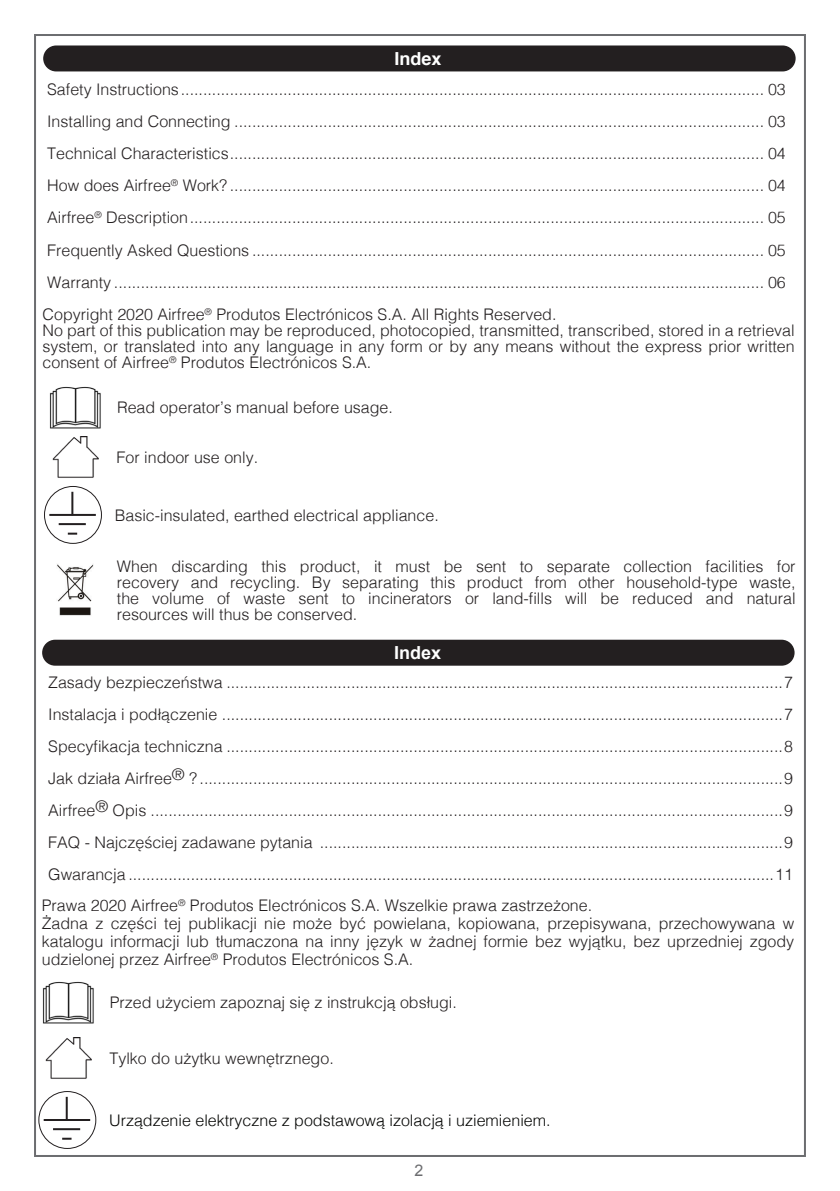
<style>
.page{position:relative;width:840px;height:1191px;background:#fff}
.page>*{position:absolute;margin:0;border:0;box-sizing:border-box;transform-origin:0 0}
.titulo_eng{font:700 18px "Helvetica";color:#fff}
.titulo_eng-2{font:700 18px "Arial";color:#fff}
.titulo_esp{font:300 16px/16px "Helvetica";color:#231f20;text-align:justify}
.t1{font:300 16px "Helvetica";color:#040503}
.t2{font:16px "Arial";color:#6c6d70}
</style>
<div class="page">
<div style="left:44px;top:46px;width:750px;height:24px;background:#231f20;border-radius:12px"></div>
<div style="left:43px;top:45px;width:752px;height:26px;border:2px solid #231f20;border-radius:12px"></div>
<img style="left:49px;top:386px;width:52px;height:42px">
<img style="left:52px;top:436px;width:46px;height:42px">
<img style="left:57px;top:564px;width:36px;height:52px">
<div style="left:44px;top:486px;width:58px;height:58px;border:1px solid #231f20;border-radius:50%"></div>
<hr style="left:71px;top:492px;width:2px;height:23px;background:#231f20">
<hr style="left:49px;top:514px;width:47px;height:2px;background:#231f20">
<hr style="left:59px;top:523px;width:27px;height:2px;background:#231f20">
<svg style="left:68px;top:532px;width:9px;height:2px"></svg>
<div style="left:43px;top:640px;width:750px;height:24px;background:#231f20;border-radius:12px"></div>
<div style="left:42px;top:639px;width:752px;height:26px;border:2px solid #231f20;border-radius:12px"></div>
<img style="left:42px;top:981px;width:52px;height:42px">
<img style="left:45px;top:1037px;width:46px;height:42px">
<div style="left:38px;top:1091px;width:58px;height:58px;border:1px solid #231f20;border-radius:50%"></div>
<hr style="left:66px;top:1096px;width:2px;height:24px;background:#231f20">
<hr style="left:44px;top:1119px;width:46px;height:2px;background:#231f20">
<hr style="left:53px;top:1128px;width:27px;height:2px;background:#231f20">
<svg style="left:62px;top:1137px;width:9px;height:2px"></svg>
<p class="titulo_eng" style="left:394px;top:44px;width:49px">Index</p>
<p class="titulo_esp" style="left:47px;top:81px;width:739px">Safety Instructions................................................................................................................................... 03</p>
<p class="titulo_esp" style="left:47px;top:113px;width:739px">Installing and Connecting ....................................................................................................................... 03</p>
<p class="titulo_esp" style="left:47px;top:145px;width:739px">Technical Characteristics........................................................................................................................ 04</p>
<p class="titulo_esp" style="left:47px;top:177px;width:739px">How does Airfree<sup>®</sup> Work? ........................................................................................................................ 04</p>
<p class="titulo_esp" style="left:47px;top:209px;width:739px">Airfree<sup>®</sup> Description................................................................................................................................. 05</p>
<p class="titulo_esp" style="left:47px;top:241px;width:739px">Frequently Asked Questions ................................................................................................................... 05</p>
<p class="titulo_esp" style="left:47px;top:273px;width:739px">Warranty .................................................................................................................................................. 06</p>
<p class="titulo_esp" style="left:43px;top:305px;width:515px">Copyright 2020 Airfree<sup>®</sup> Produtos Electrónicos S.A. All Rights Reserved.</p>
<p class="titulo_esp" style="left:43px;top:321px;width:753px">No part of this publication may be reproduced, photocopied, transmitted, transcribed, stored in a retrieval system, or translated into any language in any form or by any means without the express prior written consent of Airfree<sup>®</sup> Produtos Electrónicos S.A.</p>
<p class="titulo_esp" style="left:117px;top:398px;width:277px">Read operator’s manual before usage.</p>
<p class="titulo_esp" style="left:117px;top:448px;width:143px">For indoor use only.</p>
<p class="titulo_esp" style="left:115px;top:506px;width:325px">Basic-insulated, earthed electrical appliance.</p>
<p class="titulo_esp" style="left:117px;top:557px;width:679px">When discarding this product, it must be sent to separate collection facilities for recovery and recycling. By separating this product from other household-type waste, the volume of waste sent to incinerators or land-fills will be reduced and natural resources will thus be conserved.</p>
<p class="titulo_eng-2" style="left:394px;top:641px;width:49px">Index</p>
<p class="titulo_esp" style="left:48px;top:673px;width:746px">Zasady bezpieczeństwa .............................................................................................................................7</p>
<p class="titulo_esp" style="left:48px;top:705px;width:746px">Instalacja i podłączenie ..............................................................................................................................7</p>
<p class="titulo_esp" style="left:48px;top:737px;width:746px">Specyfikacja techniczna .............................................................................................................................8</p>
<p class="titulo_esp" style="left:48px;top:769px;width:746px">Jak działa Airfree® ? ...................................................................................................................................9</p>
<p class="titulo_esp" style="left:48px;top:801px;width:746px">Airfree® Opis ..............................................................................................................................................9</p>
<p class="titulo_esp" style="left:48px;top:833px;width:746px">FAQ - Najczęściej zadawane pytania ........................................................................................................9</p>
<p class="titulo_esp" style="left:48px;top:865px;width:745px">Gwarancja .................................................................................................................................................11</p>
<p class="titulo_esp" style="left:42px;top:896px;width:551px">Prawa 2020 Airfree<sup>®</sup> Produtos Electrónicos S.A. Wszelkie prawa zastrzeżone.</p>
<p class="titulo_esp" style="left:42px;top:913px;width:753px;line-height:18px">Żadna z części tej publikacji nie może być powielana, kopiowana, przepisywana, przechowywana w katalogu informacji lub tłumaczona na inny język w żadnej formie bez wyjątku, bez uprzedniej zgody udzielonej przez Airfree<sup>®</sup> Produtos Electrónicos S.A.</p>
<p class="titulo_esp" style="left:110px;top:993px;width:348px">Przed użyciem zapoznaj się z instrukcją obsługi.</p>
<p class="titulo_esp" style="left:109px;top:1049px;width:226px">Tylko do użytku wewnętrznego.</p>
<p class="t1" style="left:109px;top:1106px;width:443px">Urządzenie elektryczne z podstawową izolacją i uziemieniem.</p>
<p class="t2" style="left:414px;top:1159px;width:10px">2</p>
</div>
